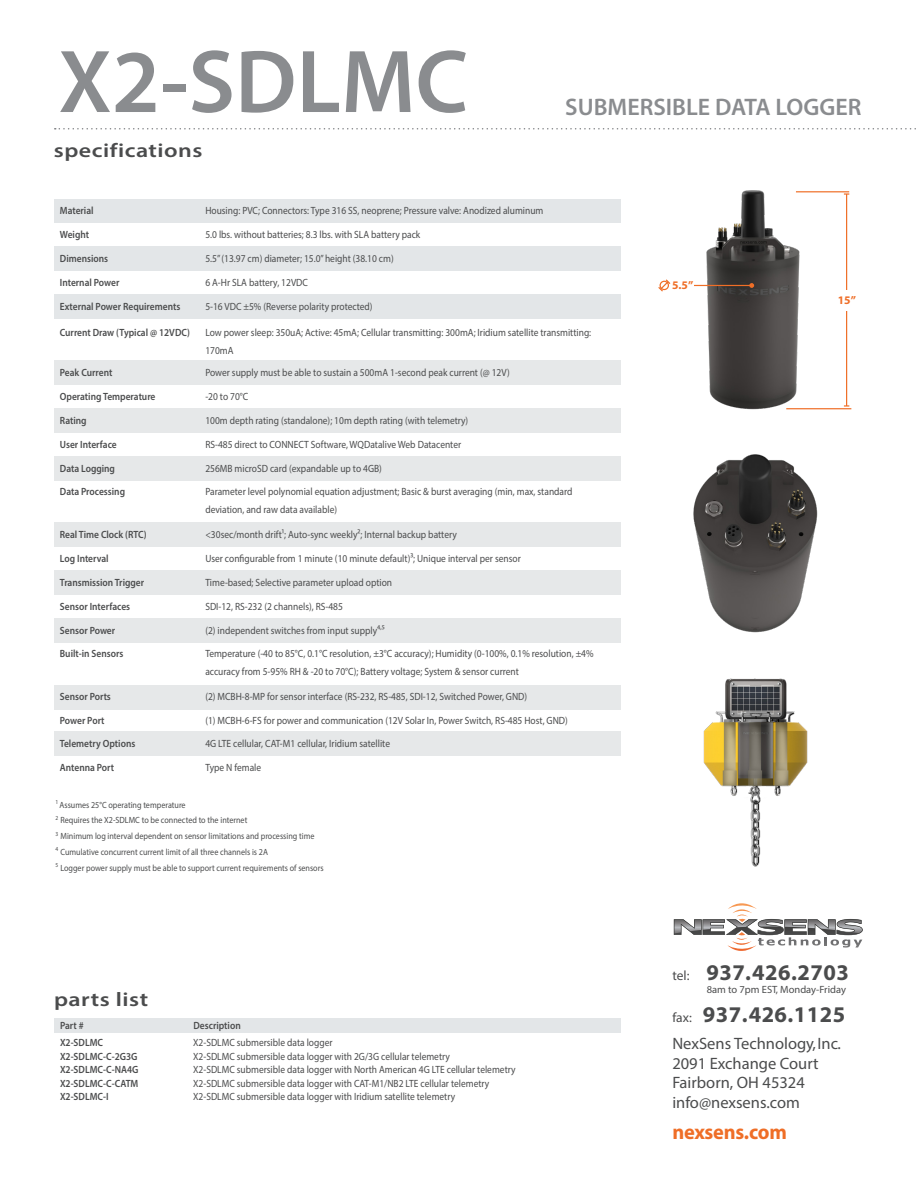
<style>
.page{position:relative;width:918px;height:1188px;background:#fff}
.page>*{position:absolute;margin:0;border:0;box-sizing:border-box;transform-origin:0 0}
.t1{font:600 90px "Myriad Pro";color:#8a8c8f}
.t2{font:600 24px "Myriad Pro";color:#8a8c8f}
.t3{font:700 22.5px "Myriad Pro";letter-spacing:.02em;color:#4b4c4d}
.t4{font:700 21px "Myriad Pro";letter-spacing:-.01em;color:#ef6e27}
.t5{font:600 19.65px "Myriad Pro";letter-spacing:.02em;color:#4b4c4d;scale:1.22 1}
.t6{font:16.5px "Myriad Pro";color:#4b4c4d}
.t7{font:700 11.55px "Myriad Pro";color:#ef6e27}
.t8{font:10.5px/18px "Myriad Pro";color:#4b4c4d;scale:.9 1}
.t9{font:600 10.5px "Myriad Pro";color:#4b4c4d;scale:.9 1}
.t10{font:10.5px "Myriad Pro";color:#4b4c4d}
.t11{font:9px "Myriad Pro";color:#4b4c4d;scale:.9 1}
.s1{font-weight:400;font-size:13.5px}
</style>
<div class="page">
<div style="left:54px;top:361px;width:567px;height:24px;background:#e6e8e9"></div>
<div style="left:54px;top:295px;width:567px;height:24px;background:#e3e6e8"></div>
<div style="left:54px;top:409px;width:567px;height:24px;background:#e6e8e9"></div>
<div style="left:54px;top:457px;width:567px;height:24px;background:#e6e8e9"></div>
<div style="left:54px;top:522px;width:567px;height:24px;background:#e6e8e9"></div>
<div style="left:54px;top:570px;width:567px;height:24px;background:#e6e8e9"></div>
<div style="left:54px;top:619px;width:567px;height:24px;background:#e6e8e9"></div>
<div style="left:54px;top:685px;width:567px;height:24px;background:#e6e8e9"></div>
<div style="left:54px;top:732px;width:567px;height:24px;background:#e6e8e9"></div>
<svg style="left:674px;top:903px;width:189px;height:48px"></svg>
<svg style="left:55px;top:128px;width:861px;height:2px"></svg>
<div style="left:54px;top:1018px;width:567px;height:15px;background:#e3e6e8"></div>
<img style="left:694px;top:190px;width:123px;height:220px">
<hr style="left:694px;top:285px;width:58px;height:1px;background:#ef6e27">
<svg style="left:749px;top:283px;width:5px;height:5px"></svg>
<svg style="left:658px;top:279px;width:13px;height:13px"></svg>
<div style="left:660px;top:281px;width:9px;height:9px;border:1px solid #ef6e27;border-radius:50%"></div>
<hr style="left:846px;top:194px;width:1px;height:212px;background:#ef6e27">
<div style="left:827px;top:290px;width:37px;height:20px;background:#fff"></div>
<hr style="left:796px;top:191px;width:53px;height:1px;background:#ef6e27">
<hr style="left:786px;top:408px;width:65px;height:1px;background:#ef6e27">
<div style="left:54px;top:199px;width:567px;height:24px;background:#e3e6e8"></div>
<div style="left:54px;top:247px;width:567px;height:24px;background:#e3e6e8"></div>
<img style="left:693px;top:454px;width:125px;height:179px">
<img style="left:703px;top:678px;width:105px;height:189px">
<p class="t1" style="left:58px;top:25px;width:411px">X2-SDLMC</p>
<p class="t5" style="left:54px;top:138px;width:123px">specifications</p>
<p class="t9" style="left:60px;top:204px;width:39px">Material</p>
<p class="t8" style="left:205px;top:201px;width:377px">Housing: PVC; Connectors: Type 316 SS, neoprene; Pressure valve: Anodized aluminum</p>
<p class="t9" style="left:60px;top:228px;width:34px">Weight</p>
<p class="t8" style="left:205px;top:225px;width:240px">5.0 lbs. without batteries; 8.3 lbs. with SLA battery pack</p>
<p class="t9" style="left:60px;top:252px;width:55px">Dimensions</p>
<p class="t8" style="left:205px;top:249px;width:211px">5.5” (13.97 cm) diameter; 15.0” height (38.10 cm)</p>
<p class="t9" style="left:60px;top:276px;width:68px">Internal Power</p>
<p class="t8" style="left:205px;top:274px;width:116px">6 A-Hr SLA battery, 12VDC</p>
<p class="t9" style="left:60px;top:300px;width:135px">External Power Requirements</p>
<p class="t8" style="left:205px;top:297px;width:187px">5-16 VDC ±5% (Reverse polarity protected)</p>
<p class="t2" style="left:565px;top:91px;width:298px">SUBMERSIBLE DATA LOGGER</p>
<p class="t7" style="left:672px;top:278px;width:23px">5.5”</p>
<p class="t7" style="left:838px;top:292px;width:20px">15”</p>
<p class="t9" style="left:60px;top:326px;width:146px">Current Draw (Typical @ 12VDC)</p>
<p class="t9" style="left:60px;top:366px;width:60px">Peak Current</p>
<p class="t9" style="left:60px;top:390px;width:108px">Operating Temperature</p>
<p class="t9" style="left:60px;top:414px;width:31px">Rating</p>
<p class="t8" style="left:205px;top:323px;width:430px">Low power sleep: 350uA; Active: 45mA; Cellular transmitting: 300mA; Iridium satellite transmitting:<br>170mA</p>
<p class="t8" style="left:205px;top:363px;width:340px">Power supply must be able to sustain a 500mA 1-second peak current (@ 12V)</p>
<p class="t8" style="left:205px;top:387px;width:49px">-20 to 70°C</p>
<p class="t8" style="left:205px;top:412px;width:294px">100m depth rating (standalone); 10m depth rating (with telemetry)</p>
<p class="t9" style="left:60px;top:438px;width:65px">User Interface</p>
<p class="t8" style="left:205px;top:436px;width:286px">RS-485 direct to CONNECT Software, WQDatalive Web Datacenter</p>
<p class="t9" style="left:60px;top:462px;width:63px">Data Logging</p>
<p class="t8" style="left:205px;top:459px;width:198px">256MB microSD card (expandable up to 4GB)</p>
<p class="t9" style="left:60px;top:485px;width:74px">Data Processing</p>
<p class="t8" style="left:205px;top:482px;width:409px">Parameter level polynomial equation adjustment; Basic &amp; burst averaging (min, max, standard deviation, and raw data available)</p>
<p class="t9" style="left:60px;top:527px;width:98px">Real Time Clock (RTC)</p>
<p class="t9" style="left:60px;top:576px;width:95px">Transmission Trigger</p>
<p class="t9" style="left:60px;top:600px;width:80px">Sensor Interfaces</p>
<p class="t9" style="left:60px;top:624px;width:63px">Sensor Power</p>
<p class="t9" style="left:60px;top:647px;width:72px">Built-in Sensors</p>
<p class="t9" style="left:60px;top:690px;width:58px">Sensor Ports</p>
<p class="t9" style="left:60px;top:714px;width:51px">Power Port</p>
<p class="t9" style="left:60px;top:551px;width:56px">Log Interval</p>
<p class="t8" style="left:205px;top:525px;width:281px">&lt;30sec/month drift1; Auto-sync weekly2; Internal backup battery</p>
<p class="t8" style="left:205px;top:573px;width:209px">Time-based; Selective parameter upload option</p>
<p class="t8" style="left:205px;top:597px;width:154px">SDI-12, RS-232 (2 channels), RS-485</p>
<p class="t8" style="left:205px;top:621px;width:201px">(2) independent switches from input supply⁴,⁵</p>
<p class="t8" style="left:205px;top:645px;width:433px">Temperature (-40 to 85°C, 0.1°C resolution, ±3°C accuracy); Humidity (0-100%, 0.1% resolution, ±4% accuracy from 5-95% RH &amp; -20 to 70°C); Battery voltage; System &amp; sensor current</p>
<p class="t8" style="left:205px;top:687px;width:359px">(2) MCBH-8-MP for sensor interface (RS-232, RS-485, SDI-12, Switched Power, GND)</p>
<p class="t8" style="left:205px;top:711px;width:404px">(1) MCBH-6-FS for power and communication (12V Solar In, Power Switch, RS-485 Host, GND)</p>
<p class="t8" style="left:205px;top:549px;width:352px">User configurable from 1 minute (10 minute default)3; Unique interval per sensor</p>
<p class="t9" style="left:60px;top:737px;width:85px">Telemetry Options</p>
<p class="t9" style="left:60px;top:761px;width:62px">Antenna Port</p>
<p class="t8" style="left:205px;top:734px;width:207px">4G LTE cellular, CAT-M1 cellular, Iridium satellite</p>
<p class="t8" style="left:205px;top:759px;width:64px">Type N female</p>
<p class="t11" style="left:56px;top:799px;width:146px"><sup>1</sup> Assumes 25°C operating temperature</p>
<p class="t11" style="left:56px;top:815px;width:215px"><sup>2</sup> Requires the X2-SDLMC to be connected to the internet</p>
<p class="t11" style="left:56px;top:831px;width:289px"><sup>3</sup> Minimum log interval dependent on sensor limitations and processing time</p>
<p class="t11" style="left:56px;top:846px;width:237px"><sup>4</sup> Cumulative concurrent current limit of all three channels is 2A</p>
<p class="t11" style="left:56px;top:862px;width:299px"><sup>5</sup> Logger power supply must be able to support current requirements of sensors</p>
<p class="t5" style="left:54px;top:986px;width:79px">parts list</p>
<p class="t9" style="left:60px;top:1019px;width:28px">Part #</p>
<p class="t9" style="left:194px;top:1019px;width:54px">Description</p>
<p class="t9" style="left:60px;top:1036px;width:49px">X2-SDLMC</p>
<p class="t9" style="left:60px;top:1049px;width:87px">X2-SDLMC-C-2G3G</p>
<p class="t9" style="left:60px;top:1063px;width:89px">X2-SDLMC-C-NA4G</p>
<p class="t9" style="left:60px;top:1076px;width:89px">X2-SDLMC-C-CATM</p>
<p class="t9" style="left:60px;top:1090px;width:55px">X2-SDLMC-I</p>
<p class="t8" style="left:193px;top:1033px;width:156px">X2-SDLMC submersible data logger</p>
<p class="t8" style="left:193px;top:1047px;width:287px">X2-SDLMC submersible data logger with 2G/3G cellular telemetry</p>
<p class="t8" style="left:193px;top:1060px;width:360px">X2-SDLMC submersible data logger with North American 4G LTE cellular telemetry</p>
<p class="t8" style="left:193px;top:1074px;width:331px">X2-SDLMC submersible data logger with CAT-M1/NB2 LTE cellular telemetry</p>
<p class="t8" style="left:193px;top:1087px;width:293px">X2-SDLMC submersible data logger with Iridium satellite telemetry</p>
<p class="t3" style="left:672px;top:958px;width:178px"><span class="s1">tel:</span> 937.426.2703</p>
<p class="t10" style="left:707px;top:983px;width:141px">8am to 7pm EST, Monday-Friday</p>
<p class="t3" style="left:672px;top:1000px;width:174px"><span class="s1">fax:</span> 937.426.1125</p>
<p class="t6" style="left:672px;top:1033px;width:170px">NexSens Technology, Inc.</p>
<p class="t6" style="left:672px;top:1053px;width:148px">2091 Exchange Court</p>
<p class="t6" style="left:672px;top:1073px;width:134px">Fairborn, OH 45324</p>
<p class="t6" style="left:672px;top:1092px;width:129px">info@nexsens.com</p>
<p class="t4" style="left:672px;top:1118px;width:116px">nexsens.com</p>
</div>
